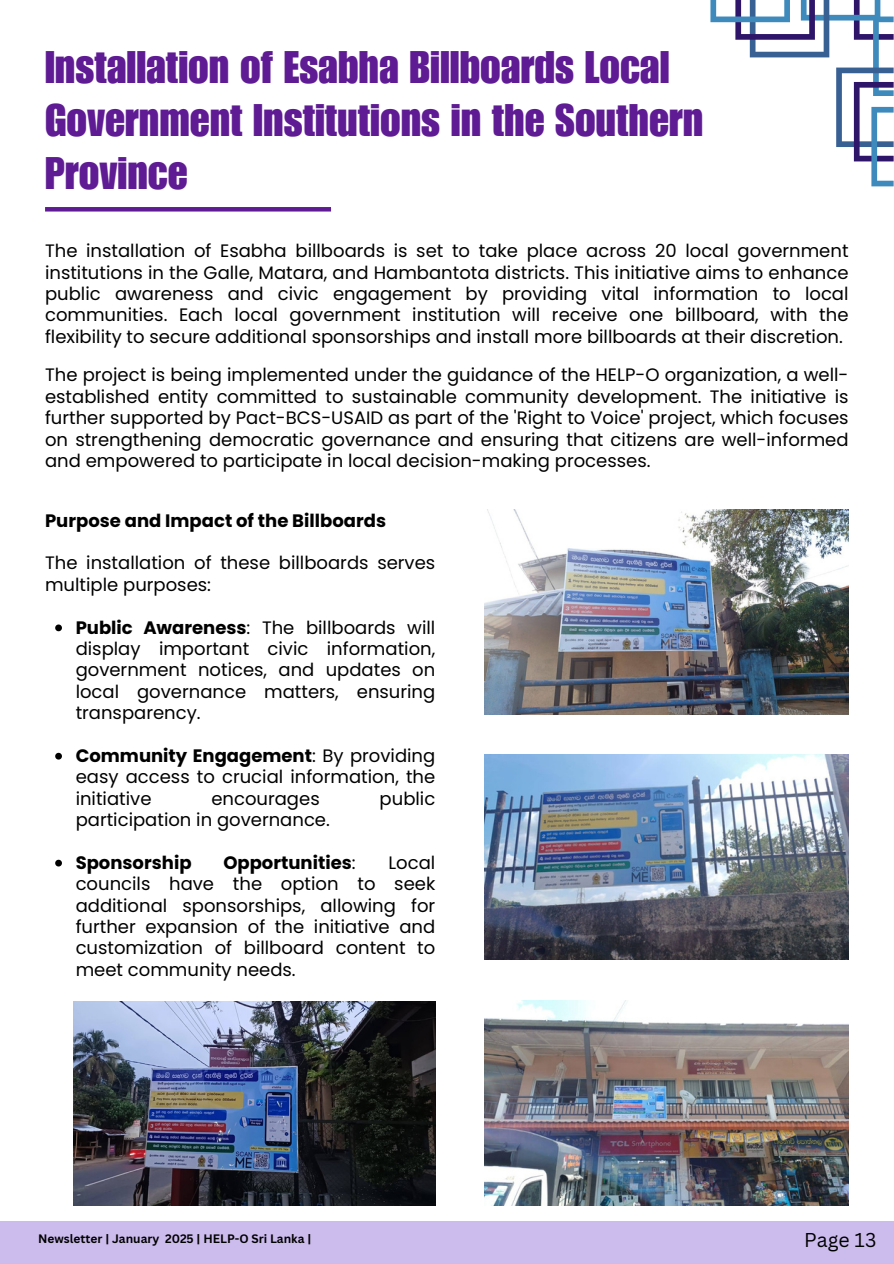
<style>
.page{position:relative;width:894px;height:1264px;background:#fff}
.page>*{position:absolute;margin:0;border:0;box-sizing:border-box;transform-origin:0 0}
.t1{font:44.4px/52.8px "Impact LT Std";color:#5f1b93}
.t2{font:19.5px "Canva Sans";color:#000}
.t3{font:18px/21.3px "Poppins";color:#000;text-align:justify}
.t4{font:700 18px "Poppins";color:#000}
.t5{font:700 12px "Canva Sans";color:#000}
.s1{font-weight:700}
.s2{font-weight:400}
</style>
<div class="page">
<hr style="left:45px;top:207px;width:286px;height:4px;background:#5f1b93">
<img style="left:484px;top:509px;width:364px;height:205px">
<img style="left:484px;top:755px;width:364px;height:204px">
<img style="left:74px;top:1001px;width:361px;height:204px">
<img style="left:484px;top:1000px;width:364px;height:205px">
<div style="left:0;top:1221px;width:893px;height:42px;background:#ccbced"></div>
<svg style="left:710px;top:0;width:183px;height:186px"></svg>
<svg style="left:55px;top:624px;width:7px;height:7px"></svg>
<svg style="left:55px;top:752px;width:7px;height:7px"></svg>
<svg style="left:55px;top:859px;width:7px;height:7px"></svg>
<p class="t1" style="left:45px;top:47px;width:659px">Installation of Esabha Billboards Local<br>Government Institutions in the Southern<br>Province</p>
<h1 class="t3" style="left:45px;top:240px;width:804px">The installation of Esabha billboards is set to take place across 20 local government institutions in the Galle, Matara, and Hambantota districts. This initiative aims to enhance public awareness and civic engagement by providing vital information to local communities. Each local government institution will receive one billboard, with the flexibility to secure additional sponsorships and install more billboards at their discretion.</h1>
<p class="t3" style="left:45px;top:364px;width:804px">The project is being implemented under the guidance of the HELP-O organization, a well&shy;established entity committed to sustainable community development. The initiative is further supported by Pact-BCS-USAID as part of the 'Right to Voice' project, which focuses on strengthening democratic governance and ensuring that citizens are well-informed and empowered to participate in local decision-making processes.</p>
<h3 class="t4" style="left:45px;top:507px;width:342px">Purpose and Impact of the Billboards</h3>
<h3 class="t3" style="left:45px;top:552px;width:391px">The installation of these billboards serves multiple purposes:</h3>
<h2 class="t3" style="left:76px;top:616px;width:361px"><span class="s1">Public Awareness</span>: The billboards will display important civic information, government notices, and updates on local governance matters, ensuring transparency.</h2>
<h3 class="t3" style="left:76px;top:745px;width:361px"><span class="s1">Community Engagement</span>: By providing easy access to crucial information, the initiative</h3>
<h3 class="t3" style="left:211px;top:787px;width:110px">encourages</h3>
<h3 class="t3" style="left:379px;top:787px;width:57px">public</h3>
<h3 class="t3" style="left:76px;top:809px;width:256px">participation in governance.</h3>
<p class="t4" style="left:76px;top:849px;width:117px">Sponsorship</p>
<p class="t4" style="left:223px;top:849px;width:134px">Opportunities<span class="s2">:</span></p>
<p class="t3" style="left:76px;top:851px;width:361px;text-indent:313px">Local councils have the option to seek additional sponsorships, allowing for further expansion of the initiative and customization of billboard content to meet community needs.</p>
<p class="t5" style="left:38px;top:1230px;width:274px">Newsletter | January 2025 | HELP-O Sri Lanka |</p>
<p class="t2" style="left:804px;top:1226px;width:73px">Page 13</p>
</div>
